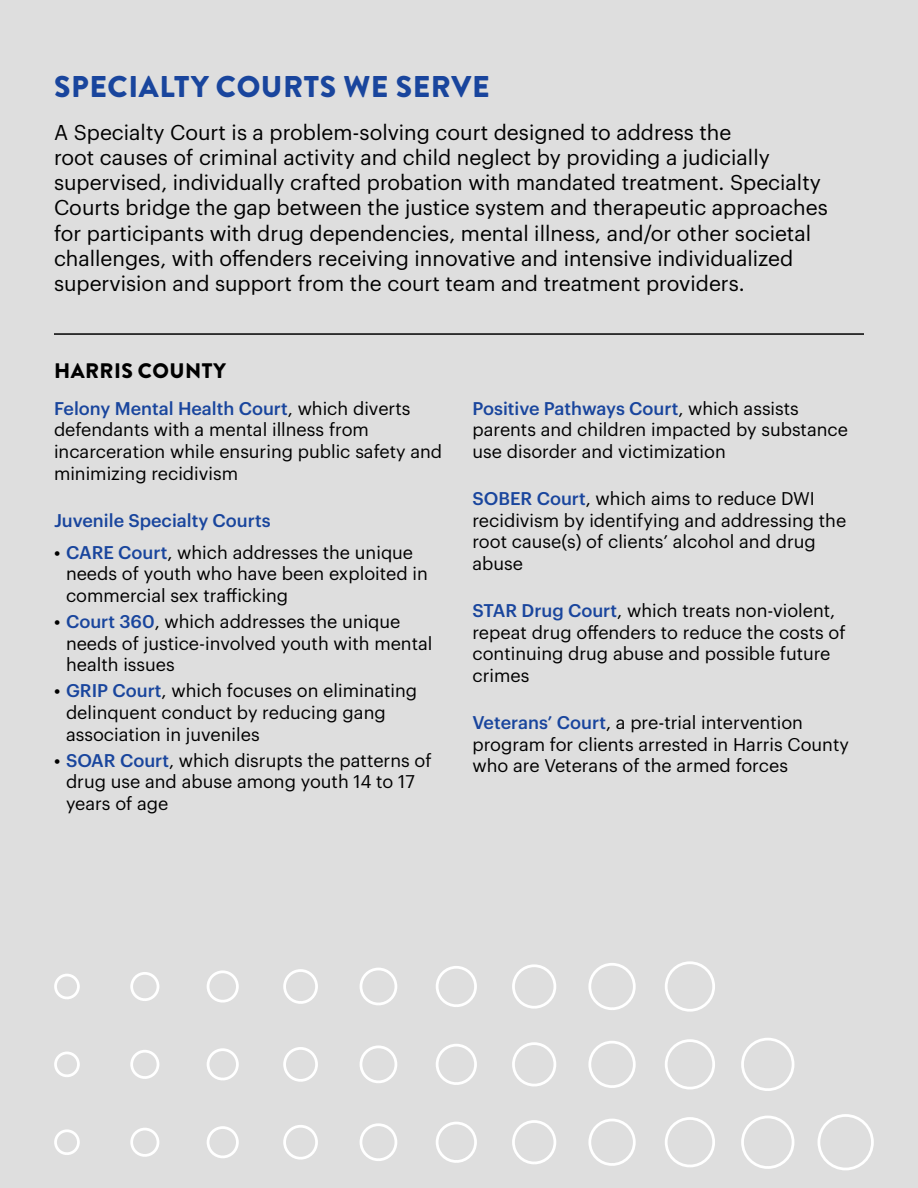
<style>
.page{position:relative;width:918px;height:1188px;background:#dedede}
.page>*{position:absolute;margin:0;border:0;box-sizing:border-box;transform-origin:0 0}
.t1{font:900 30px "Brandon Grotesque";letter-spacing:.02em;color:#19459d}
.t2{font:21px/25.2px "Graphik";color:#000}
.t3{font:900 21px "Brandon Grotesque";letter-spacing:.02em;color:#000}
.t4{font:18px/21.6px "Graphik";color:#000}
.t5{font:500 18px "Graphik";color:#19459d}
.s1{font-weight:500;color:#19459d}
.s2{font-weight:500}
</style>
<div class="page">
<hr style="left:54px;top:333px;width:810px;height:2px;background:#000">
<svg style="left:54px;top:961px;width:820px;height:210px"></svg>
<h1 class="t1" style="left:54px;top:65px;width:437px">SPECIALTY COURTS WE SERVE</h1>
<p class="t2" style="left:54px;top:118px;width:775px">A Specialty Court is a problem-solving court designed to address the<br>root causes of criminal activity and child neglect by providing a judicially supervised, individually crafted probation with mandated treatment. Specialty Courts bridge the gap between the justice system and therapeutic approaches for participants with drug dependencies, mental illness, and/or other societal challenges, with offenders receiving innovative and intensive individualized supervision and support from the court team and treatment providers.</p>
<p class="t3" style="left:54px;top:356px;width:173px">HARRIS COUNTY</p>
<p class="t4" style="left:54px;top:396px;width:390px"><span class="s1">Felony Mental Health Court</span>, which diverts defendants with a mental illness from incarceration while ensuring public safety and minimizing recidivism</p>
<p class="t5" style="left:54px;top:507px;width:218px">Juvenile Specialty Courts</p>
<p class="t4" style="left:66px;top:540px;width:363px;text-indent:-12px"><span class="s2">•</span> <span class="s1">CARE Court</span>, which addresses the unique needs of youth who have been exploited in commercial sex trafficking</p>
<p class="t4" style="left:66px;top:609px;width:368px;text-indent:-12px"><span class="s2">•</span> <span class="s1">Court 360</span>, which addresses the unique needs of justice-involved youth with mental health issues</p>
<p class="t4" style="left:66px;top:679px;width:353px;text-indent:-12px"><span class="s2">•</span> <span class="s1">GRIP Court</span>, which focuses on eliminating delinquent conduct by reducing gang association in juveniles</p>
<p class="t4" style="left:66px;top:748px;width:367px;text-indent:-12px"><span class="s2">•</span> <span class="s1">SOAR Court</span>, which disrupts the patterns of drug use and abuse among youth 14 to 17 years of age</p>
<p class="t4" style="left:472px;top:396px;width:377px"><span class="s1">Positive Pathways Court</span>, which assists parents and children impacted by substance use disorder and victimization</p>
<p class="t4" style="left:472px;top:486px;width:375px"><span class="s1">SOBER Court</span>, which aims to reduce DWI recidivism by identifying and addressing the root cause(s) of clients’ alcohol and drug abuse</p>
<p class="t4" style="left:472px;top:598px;width:375px"><span class="s1">STAR Drug Court</span>, which treats non-violent, repeat drug offenders to reduce the costs of continuing drug abuse and possible future crimes</p>
<p class="t4" style="left:472px;top:710px;width:378px"><span class="s1">Veterans’ Court</span>, a pre-trial intervention program for clients arrested in Harris County who are Veterans of the armed forces</p>
</div>
